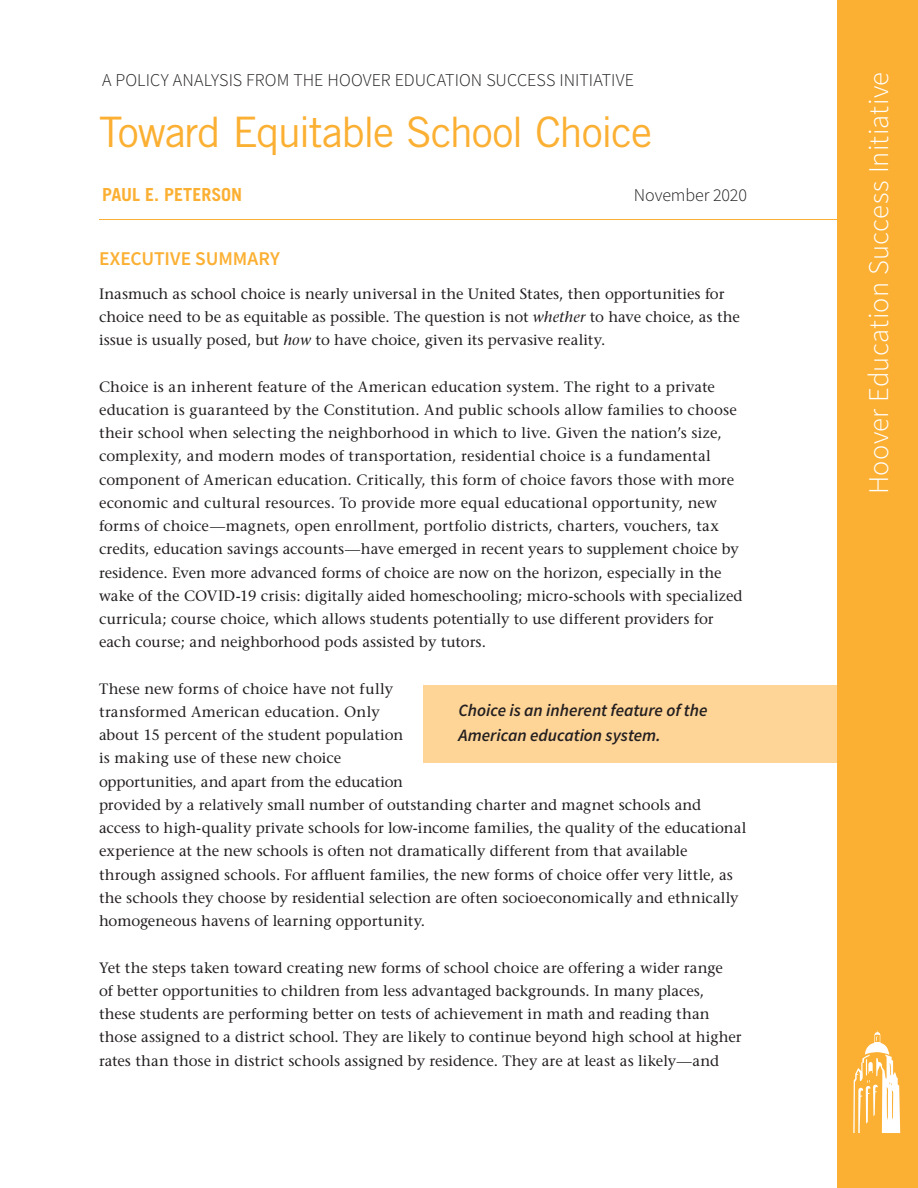
<style>
.page{position:relative;width:918px;height:1188px;background:#fff}
.page>*{position:absolute;margin:0;border:0;box-sizing:border-box;transform-origin:0 0}
.t1{font:42px "Trade Gothic";letter-spacing:-.035em;color:#fbb033}
.t2{font:300 28.5px "Source Sans Pro";letter-spacing:.01em;color:#fff}
.t3{font:600 19.5px "Source Sans Pro";letter-spacing:-.005em;color:#fbb033}
.t4{font:300 18px "Source Sans Pro";color:#231f20}
.t5{font:700 18px "Trade Gothic";letter-spacing:-.005em;color:#fbb033}
.t6{font:italic 600 17.25px/24.8px "Source Sans Pro";letter-spacing:-.005em;color:#231f20}
.t7{font:15px/23.2px "Stone Serif";color:#231f20}
.s1{font-style:italic}
.s2{font-family:"Symb 3 l"}
</style>
<div class="page">
<div style="left:837px;top:0;width:81px;height:1188px;background:#fbb033"></div>
<svg style="left:853px;top:1031px;width:47px;height:102px"></svg>
<hr style="left:99px;top:219px;width:756px;height:1px;background:#fbb033">
<div style="left:424px;top:685px;width:413px;height:77px;background:#fed497"></div>
<p class="t4" style="left:102px;top:68px;width:534px">A POLICY ANALYSIS FROM THE HOOVER EDUCATION SUCCESS INITIATIVE</p>
<h1 class="t1" style="left:99px;top:107px;width:555px">Toward Equitable School Choice</h1>
<p class="t5" style="left:102px;top:184px;width:142px">PAUL E. PETERSON</p>
<p class="t4" style="left:634px;top:184px;width:115px">November 2020</p>
<h3 class="t3" style="left:99px;top:245px;width:182px">EXECUTIVE SUMMARY</h3>
<p class="t7" style="left:99px;top:282px;width:642px">Inasmuch as school choice is nearly universal in the United States, then opportunities for choice need to be as equitable as possible. The question is not <span class="s1">whether</span> to have choice, as the issue is usually posed, but <span class="s1">how</span> to have choice, given its pervasive reality.</p>
<p class="t7" style="left:99px;top:375px;width:645px">Choice is an inherent feature of the American education system. The right to a private education is guaranteed by the Constitution. And public schools allow families to choose their school when selecting the neighborhood in which to live. Given the nation’s size, complexity, and modern modes of transportation, residential choice is a fundamental component of American education. Critically, this form of choice favors those with more economic and cultural resources. To provide more equal educational opportunity, new forms of choice<span class="s2">—</span>magnets, open enrollment, portfolio districts, charters, vouchers, tax credits, education savings accounts<span class="s2">—</span>have emerged in recent years to supplement choice by residence. Even more advanced forms of choice are now on the horizon, especially in the wake of the COVID-19 crisis: digitally aided homeschooling; micro-schools with specialized curricula; course choice, which allows students potentially to use different providers for each course; and neighborhood pods assisted by tutors.</p>
<p class="t7" style="left:99px;top:677px;width:649px">These new forms of choice have not fully<br>transformed American education. Only<br>about 15 percent of the student population<br>is making use of these new choice<br>opportunities, and apart from the education<br>provided by a relatively small number of outstanding charter and magnet schools and access to high-quality private schools for low-income families, the quality of the educational experience at the new schools is often not dramatically different from that available through assigned schools. For affluent families, the new forms of choice offer very little, as the schools they choose by residential selection are often socioeconomically and ethnically homogeneous havens of learning opportunity.</p>
<p class="t7" style="left:99px;top:956px;width:644px">Yet the steps taken toward creating new forms of school choice are offering a wider range<br>of better opportunities to children from less advantaged backgrounds. In many places, these students are performing better on tests of achievement in math and reading than those assigned to a district school. They are likely to continue beyond high school at higher rates than those in district schools assigned by residence. They are at least as likely<span class="s2">—</span>and</p>
<p class="t6" style="left:458px;top:697px;width:251px">Choice is an inherent feature of the<br>American education system.</p>
<h2 class="t2" style="left:861px;top:494px;width:424px;rotate:-90deg">Hoover Education Success Initiative</h2>
</div>
